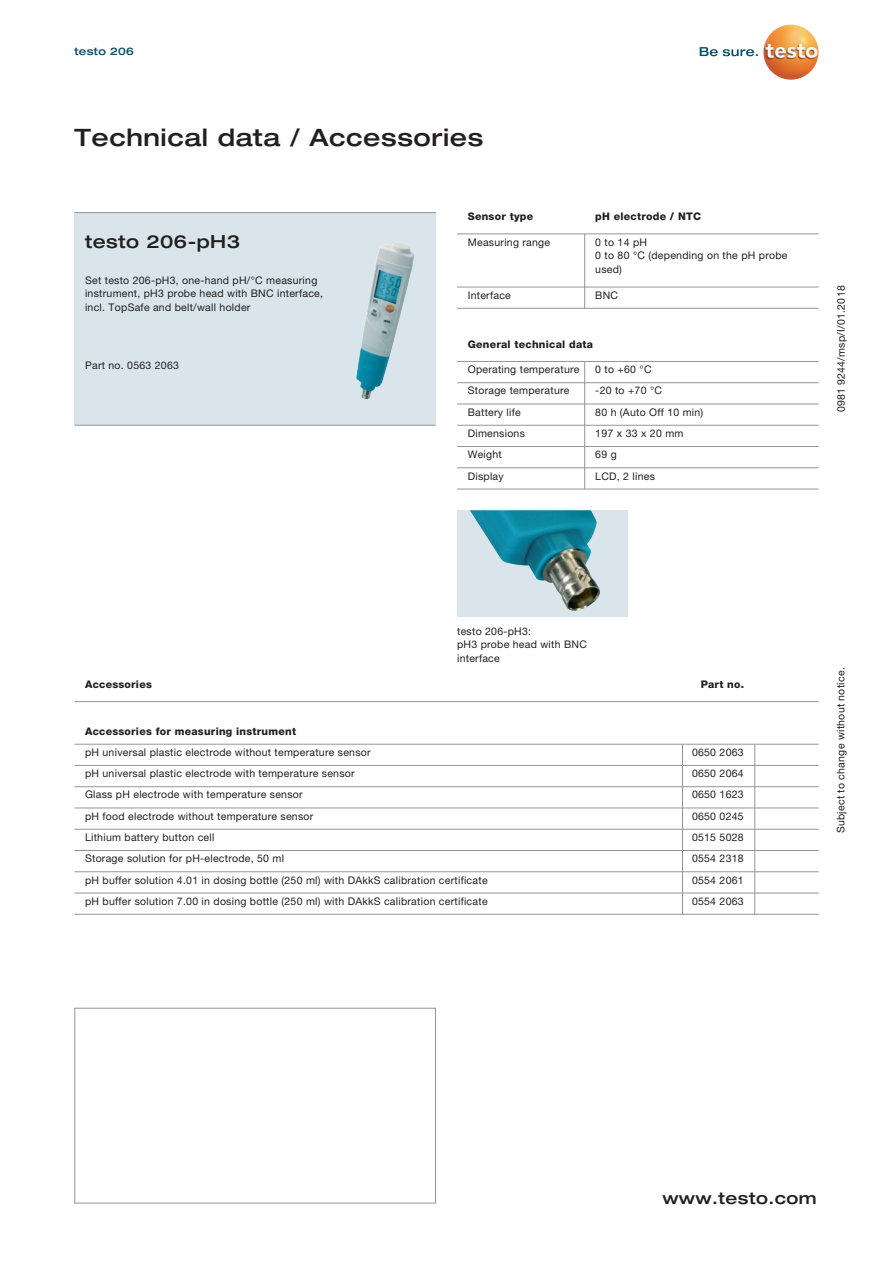
<style>
.page{position:relative;width:893px;height:1263px;background:#fff}
.page>*{position:absolute;margin:0;border:0;box-sizing:border-box;transform-origin:0 0}
.t1{font:500 expanded 24px "Helvetica Neue LTW1 G";letter-spacing:.025em;color:#231f20}
.t2{font:500 expanded 18px "Helvetica Neue LTW1 G";letter-spacing:.025em;color:#231f20}
.t3{font:500 expanded 16.5px "Helvetica Neue LTW1 G";letter-spacing:.025em;color:#231f20}
.t4{font:10.5px/13.5px "Helvetica Neue LTW1 G";letter-spacing:.025em;color:#231f20}
.t5{font:800 10.5px "Helvetica Neue LTW1 G";letter-spacing:.025em;color:#231f20}
.t6{font:500 expanded 10.5px "Helvetica Neue LTW1 G";letter-spacing:.025em;color:#074f64}
</style>
<div class="page">
<div style="left:74px;top:213px;width:362px;height:212px;background:#d9e5eb"></div>
<hr style="left:74px;top:212px;width:362px;height:1px;background:#939598">
<hr style="left:74px;top:425px;width:362px;height:1px;background:#939598">
<img style="left:356px;top:243px;width:58px;height:157px">
<div style="left:457px;top:510px;width:170px;height:107px;background:#d9e5eb"></div>
<img style="left:470px;top:510px;width:130px;height:101px">
<svg style="left:700px;top:47px;width:58px;height:9px"></svg>
<img style="left:763px;top:24px;width:56px;height:56px;border-radius:28px">
<div style="left:74px;top:1008px;width:362px;height:195px;background:#fff;border:1px solid #939598"></div>
<hr style="left:457px;top:361px;width:362px;height:1px;background:#939598">
<hr style="left:457px;top:382px;width:362px;height:1px;background:#939598">
<hr style="left:457px;top:404px;width:362px;height:1px;background:#939598">
<hr style="left:457px;top:425px;width:362px;height:1px;background:#939598">
<hr style="left:457px;top:446px;width:362px;height:1px;background:#939598">
<hr style="left:457px;top:467px;width:362px;height:1px;background:#939598">
<hr style="left:457px;top:489px;width:362px;height:1px;background:#939598">
<hr style="left:584px;top:361px;width:1px;height:128px;background:#939598">
<hr style="left:74px;top:701px;width:745px;height:1px;background:#939598">
<hr style="left:74px;top:914px;width:745px;height:1px;background:#939598">
<hr style="left:74px;top:744px;width:745px;height:1px;background:#939598">
<hr style="left:74px;top:765px;width:745px;height:1px;background:#939598">
<hr style="left:74px;top:786px;width:745px;height:1px;background:#939598">
<hr style="left:74px;top:807px;width:745px;height:1px;background:#939598">
<hr style="left:74px;top:829px;width:745px;height:1px;background:#939598">
<hr style="left:74px;top:850px;width:745px;height:1px;background:#939598">
<hr style="left:74px;top:871px;width:745px;height:1px;background:#939598">
<hr style="left:74px;top:893px;width:745px;height:1px;background:#939598">
<svg style="left:682px;top:745px;width:1px;height:169px"></svg>
<svg style="left:754px;top:744px;width:1px;height:170px"></svg>
<hr style="left:457px;top:233px;width:362px;height:1px;background:#939598">
<hr style="left:584px;top:234px;width:1px;height:74px;background:#939598">
<hr style="left:457px;top:287px;width:362px;height:1px;background:#939598">
<hr style="left:457px;top:308px;width:362px;height:1px;background:#939598">
<p class="t6" style="left:74px;top:44px;width:61px">testo 206</p>
<h1 class="t1" style="left:74px;top:122px;width:410px">Technical data / Accessories</h1>
<h2 class="t2" style="left:85px;top:230px;width:156px">testo 206-pH3</h2>
<p class="t4" style="left:85px;top:273px;width:239px">Set testo 206-pH3, one-hand pH/°C measuring instrument, pH3 probe head with BNC interface, incl. TopSafe and belt/wall holder</p>
<p class="t4" style="left:85px;top:358px;width:95px">Part no. 0563 2063</p>
<p class="t5" style="left:468px;top:210px;width:67px">Sensor type</p>
<p class="t5" style="left:595px;top:210px;width:107px">pH electrode / NTC</p>
<p class="t4" style="left:468px;top:235px;width:84px">Measuring range</p>
<p class="t4" style="left:595px;top:235px;width:194px">0 to 14 pH<br>0 to 80 °C (depending on the pH probe used)</p>
<p class="t4" style="left:595px;top:288px;width:24px">BNC</p>
<p class="t4" style="left:468px;top:288px;width:45px">Interface</p>
<p class="t5" style="left:468px;top:338px;width:127px">General technical data</p>
<p class="t4" style="left:468px;top:363px;width:113px">Operating temperature</p>
<p class="t4" style="left:595px;top:363px;width:58px">0 to +60 °C</p>
<p class="t4" style="left:468px;top:384px;width:103px">Storage temperature</p>
<p class="t4" style="left:595px;top:384px;width:68px">-20 to +70 °C</p>
<p class="t4" style="left:468px;top:401px;width:59px;line-height:21.3px">Battery life<br>Dimensions<br>Weight<br>Display</p>
<p class="t4" style="left:595px;top:401px;width:110px;line-height:21.3px">80 h (Auto Off 10 min)<br>197 x 33 x 20 mm<br>69 g<br>LCD, 2 lines</p>
<p class="t4" style="left:834px;top:412px;width:128px;rotate:-90deg">0981 9244/msp/I/01.2018</p>
<p class="t4" style="left:457px;top:624px;width:131px">testo 206-pH3:<br>pH3 probe head with BNC interface</p>
<p class="t5" style="left:85px;top:678px;width:68px">Accessories</p>
<p class="t5" style="left:701px;top:678px;width:45px">Part no.</p>
<p class="t5" style="left:85px;top:725px;width:213px">Accessories for measuring instrument</p>
<p class="t4" style="left:85px;top:745px;width:287px">pH universal plastic electrode without temperature sensor</p>
<p class="t4" style="left:692px;top:745px;width:53px">0650 2063</p>
<p class="t4" style="left:85px;top:767px;width:271px">pH universal plastic electrode with temperature sensor</p>
<p class="t4" style="left:692px;top:767px;width:53px">0650 2064</p>
<p class="t4" style="left:85px;top:788px;width:219px">Glass pH electrode with temperature sensor</p>
<p class="t4" style="left:692px;top:788px;width:53px">0650 1623</p>
<p class="t4" style="left:85px;top:809px;width:230px">pH food electrode without temperature sensor</p>
<p class="t4" style="left:692px;top:809px;width:53px">0650 0245</p>
<p class="t4" style="left:85px;top:830px;width:131px">Lithium battery button cell</p>
<p class="t4" style="left:692px;top:830px;width:53px">0515 5028</p>
<p class="t4" style="left:85px;top:852px;width:201px">Storage solution for pH-electrode, 50 ml</p>
<p class="t4" style="left:692px;top:852px;width:53px">0554 2318</p>
<p class="t4" style="left:85px;top:873px;width:404px">pH buffer solution 4.01 in dosing bottle (250 ml) with DAkkS calibration certificate</p>
<p class="t4" style="left:692px;top:873px;width:53px">0554 2061</p>
<p class="t4" style="left:85px;top:894px;width:404px">pH buffer solution 7.00 in dosing bottle (250 ml) with DAkkS calibration certificate</p>
<p class="t4" style="left:692px;top:894px;width:53px">0554 2063</p>
<p class="t4" style="left:834px;top:833px;width:168px;rotate:-90deg">Subject to change without notice.</p>
<h3 class="t3" style="left:662px;top:1187px;width:156px">www.testo.com</h3>
</div>
